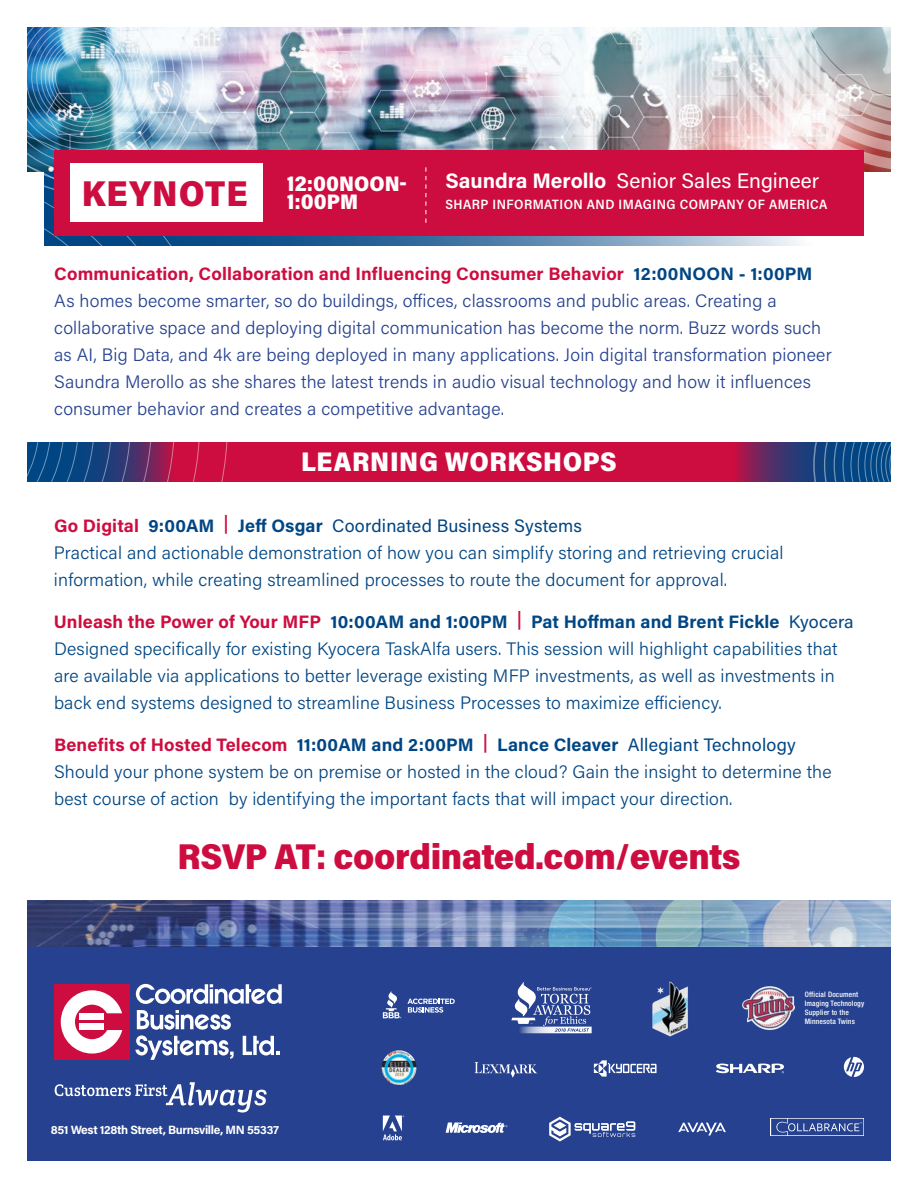
<style>
.page{position:relative;width:918px;height:1188px;background:#fff}
.page>*{position:absolute;margin:0;border:0;box-sizing:border-box;transform-origin:0 0}
.t1{font:900 36px "Acumin Pro Semi Cond";letter-spacing:-.01em;color:#cd0d40}
.t2{font:900 36px "Acumin Pro Semi Cond";letter-spacing:.025em;color:#cd0d40}
.t3{font:900 27px "Acumin Pro Semi Cond";letter-spacing:.02em;color:#fff}
.t4{font:900 21.15px/18px "Acumin Pro Semi Cond";color:#fff}
.t5{font:21px "Acumin Pro";color:#fff}
.t6{font:300 18px/27px "Acumin Pro";letter-spacing:.01em;color:#004684}
.t7{font:300 18px/27px "Acumin Pro";letter-spacing:.01em;color:#25418f}
.t8{font:600 13.5px "Acumin Pro Semi Cond";letter-spacing:.035em;color:#fff}
.t9{font:700 12px "Acumin Pro";letter-spacing:-.03em;color:#fff}
.t10{font:500 condensed 7.5px/9px "Helvetica Neue";letter-spacing:.02em;color:#fff}
.s1{font-weight:700}
.s2{font-weight:700;color:#cd0d40}
.s3{font-weight:700;color:#004684}
.s4{font-weight:400}
</style>
<div class="page">
<svg style="left:228px;top:236px;width:573px;height:10px;background:#638db3"></svg>
<div style="left:27px;top:442px;width:864px;height:40px;background:#cd0d40"></div>
<svg style="left:736px;top:442px;width:77px;height:40px;background:#572d66"></svg>
<img style="left:204px;top:27px;width:505px;height:123px">
<img style="left:27px;top:27px;width:177px;height:90px">
<svg style="left:709px;top:27px;width:182px;height:145px;background:#d6cdce"></svg>
<svg style="left:27px;top:117px;width:201px;height:365px"></svg>
<svg style="left:813px;top:442px;width:78px;height:40px;background:#16518a"></svg>
<img style="left:27px;top:901px;width:864px;height:46px">
<div style="left:54px;top:150px;width:810px;height:86px;background:#cd0d40"></div>
<div style="left:27px;top:947px;width:864px;height:214px;background:#25418f"></div>
<div style="left:54px;top:984px;width:75px;height:76px;background:#cd0d40"></div>
<svg style="left:61px;top:990px;width:61px;height:64px"></svg>
<svg style="left:55px;top:1082px;width:212px;height:31px"></svg>
<svg style="left:135px;top:984px;width:147px;height:76px"></svg>
<svg style="left:771px;top:1118px;width:93px;height:18px"></svg>
<svg style="left:771px;top:1119px;width:92px;height:16px"></svg>
<svg style="left:383px;top:1116px;width:21px;height:24px"></svg>
<svg style="left:678px;top:1123px;width:48px;height:13px"></svg>
<svg style="left:446px;top:1122px;width:61px;height:11px"></svg>
<svg style="left:549px;top:1117px;width:86px;height:25px"></svg>
<svg style="left:475px;top:1062px;width:62px;height:16px"></svg>
<img style="left:743px;top:986px;width:52px;height:45px">
<img style="left:652px;top:981px;width:36px;height:56px">
<svg style="left:383px;top:991px;width:18px;height:27px"></svg>
<svg style="left:407px;top:999px;width:48px;height:14px"></svg>
<svg style="left:511px;top:982px;width:81px;height:51px"></svg>
<img style="left:382px;top:1050px;width:34px;height:35px">
<svg style="left:594px;top:1060px;width:63px;height:17px"></svg>
<svg style="left:716px;top:1063px;width:68px;height:10px"></svg>
<svg style="left:844px;top:1057px;width:20px;height:20px"></svg>
<div style="left:70px;top:163px;width:192px;height:59px;background:#fff"></div>
<svg style="left:426px;top:167px;width:1px;height:56px"></svg>
<h1 class="t2" style="left:82px;top:168px;width:167px">KEYNOTE</h1>
<p class="t4" style="left:287px;top:174px;width:121px">12:00NOON-<br>1:00PM</p>
<p class="t5" style="left:446px;top:166px;width:375px"><span class="s1">Saundra Merollo</span> Senior Sales Engineer</p>
<p class="t8" style="left:446px;top:195px;width:384px">SHARP INFORMATION AND IMAGING COMPANY OF AMERICA</p>
<p class="t7" style="left:54px;top:259px;width:779px"><span class="s2">Communication, Collaboration and Influencing Consumer Behavior</span> <span class="s3">12:00NOON - 1:00PM </span>As homes become smarter, so do buildings, offices, classrooms and public areas. Creating a collaborative space and deploying digital communication has become the norm. Buzz words such as AI, Big Data, and 4k are being deployed in many applications. Join digital transformation pioneer Saundra Merollo as she shares the latest trends in audio visual technology and how it influences consumer behavior and creates a competitive advantage.</p>
<h2 class="t3" style="left:301px;top:443px;width:317px">LEARNING WORKSHOPS</h2>
<p class="t6" style="left:54px;top:512px;width:731px"><span class="s2">Go Digital</span> <span class="s1">9:00AM</span> <sup>|</sup> <span class="s1">Jeff Osgar</span> <span class="s4">Coordinated Business Systems<br></span>Practical and actionable demonstration of how you can simplify storing and retrieving crucial information, while creating streamlined processes to route the document for approval.</p>
<p class="t6" style="left:54px;top:608px;width:801px"><span class="s2">Unleash the Power of Your MFP</span> <span class="s1">10:00AM and 1:00PM</span> <sup>|</sup> <span class="s1">Pat Hoffman and Brent Fickle</span> <span class="s4">Kyocera </span>Designed specifically for existing Kyocera TaskAlfa users. This session will highlight capabilities that are available via applications to better leverage existing MFP investments, as well as investments in back end systems designed to streamline Business Processes to maximize efficiency.</p>
<p class="t6" style="left:54px;top:731px;width:779px"><span class="s2">Benefits of Hosted Telecom</span> <span class="s1">11:00AM and 2:00PM</span> <sup>|</sup> <span class="s1">Lance Cleaver</span> <span class="s4">Allegiant Technology<br></span>Should your phone system be on premise or hosted in the cloud? Gain the insight to determine the best course of action by identifying the important facts that will impact your direction.</p>
<h1 class="t1" style="left:177px;top:831px;width:565px">RSVP AT: coordinated.com/events</h1>
<p class="t9" style="left:51px;top:1121px;width:230px">851 West 128th Street, Burnsville, MN 55337</p>
<p class="t10" style="left:805px;top:990px;width:61px">Official Document<br>Imaging Technology<br>Supplier to the<br>Minnesota Twins</p>
</div>
